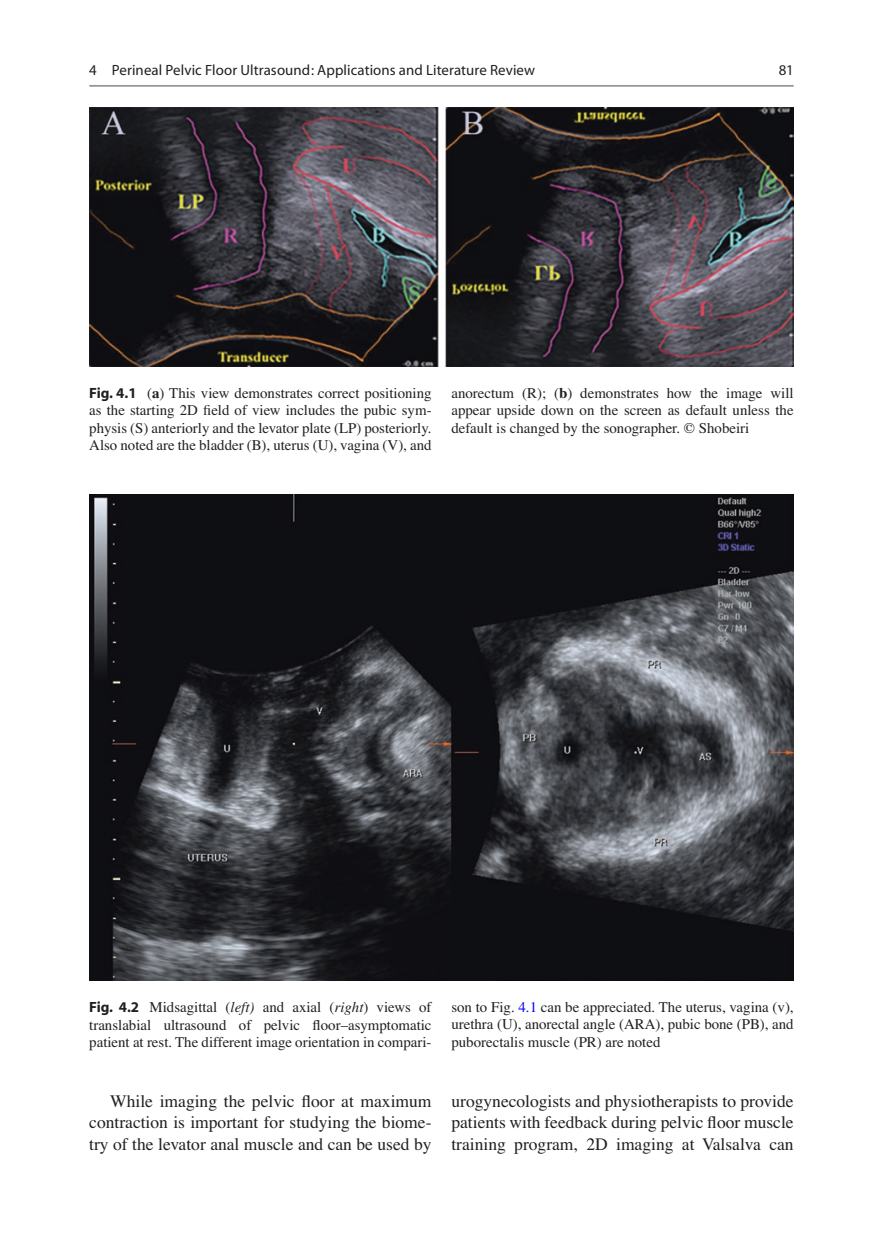
<style>
.page{position:relative;width:883px;height:1260px;background:#fff}
.page>*{position:absolute;margin:0;border:0;box-sizing:border-box;transform-origin:0 0}
.t1{font:17.5px/21.9px "Lmvfnj Times";color:#231f20;text-align:justify}
.t2{font:14.88px/17.5px "Lmvfnj Times";color:#231f20;text-align:justify}
.t3{font:14.88px "Xssyhg Myriad";letter-spacing:.005em;color:#231f20}
.t4{font:14.88px "Pknvhx Myriad";color:#231f20}
.s1{font-family:"Nxwtgy Myriad";font-weight:700}
.s2{font-family:"Mrjrvg Times";font-weight:700}
.s3{font-family:"Vbfhwd Times";font-style:italic}
.s4{color:#0000fa}
</style>
<div class="page">
<img style="left:89px;top:107px;width:705px;height:260px">
<img style="left:89px;top:494px;width:705px;height:487px">
<hr style="left:89px;top:85px;width:705px;height:2px;background:#939598">
<p class="t3" style="left:89px;top:63px;width:447px">4 Perineal Pelvic Floor Ultrasound: Applications and Literature Review</p>
<p class="t4" style="left:779px;top:63px;width:16px">81</p>
<p class="t2" style="left:89px;top:385px;width:344px"><span class="s1">Fig. 4.1</span> (<span class="s2">a</span>) This view demonstrates correct positioning as the starting 2D field of view includes the pubic sym&shy;physis (S) anteriorly and the levator plate (LP) posteriorly.<br>Also noted are the bladder (B), uterus (U), vagina (V), and</p>
<p class="t2" style="left:451px;top:385px;width:344px">anorectum (R); (<span class="s2">b</span>) demonstrates how the image will appear upside down on the screen as default unless the default is changed by the sonographer. © Shobeiri</p>
<p class="t2" style="left:89px;top:1000px;width:344px"><span class="s1">Fig. 4.2</span> Midsagittal (<span class="s3">left)</span> and axial (<span class="s3">right</span>) views of translabial ultrasound of pelvic floor–asymptomatic patient at rest. The different image orientation in compari-</p>
<p class="t2" style="left:451px;top:999px;width:344px">son to Fig. <span class="s4">4.1</span> can be appreciated. The uterus, vagina (v), urethra (U), anorectal angle (ARA), pubic bone (PB), and puborectalis muscle (PR) are noted</p>
<p class="t1" style="left:89px;top:1091px;width:344px;text-indent:21px">While imaging the pelvic floor at maximum contraction is important for studying the biome&shy;try of the levator anal muscle and can be used by</p>
<p class="t1" style="left:451px;top:1091px;width:344px">urogynecologists and physiotherapists to provide patients with feedback during pelvic floor muscle training program, 2D imaging at Valsalva can</p>
</div>
